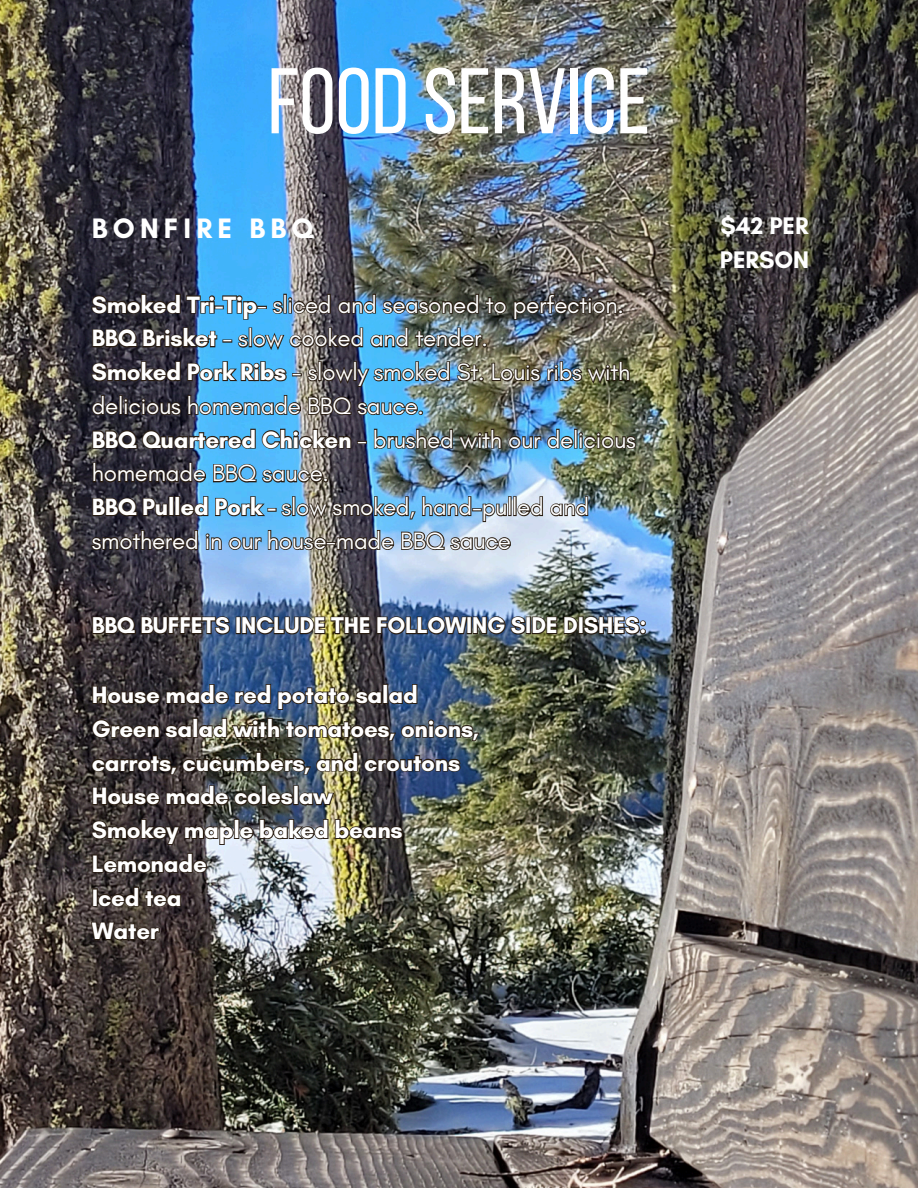
<style>
.page{position:relative;width:918px;height:1188px;background:#fff}
.page>*{position:absolute;margin:0;border:0;box-sizing:border-box;transform-origin:0 0}
.t1{font:93px "Bebas Neue";color:#fff}
.t2{font:700 28.65px "Glacial Indifference";letter-spacing:.18em;color:#fff}
.t3{font:700 24.45px/33.8px "Glacial Indifference";color:#fff}
.t4{font:24.15px/33.8px "Glacial Indifference";letter-spacing:-.01em;color:#fff}
.t5{font:700 24.15px/33.8px "Glacial Indifference";letter-spacing:-.01em;color:#fff}
.t6{font:700 23.25px "Glacial Indifference";letter-spacing:-.01em;color:#fff}
.s1{font-weight:700}
</style>
<div class="page">
<img style="left:0;top:0;width:918px;height:1188px">
<img style="left:90px;top:292px;width:541px;height:125px">
<img style="left:91px;top:428px;width:546px;height:57px">
<img style="left:91px;top:495px;width:498px;height:28px">
<img style="left:90px;top:529px;width:422px;height:34px">
<img style="left:91px;top:615px;width:556px;height:22px">
<img style="left:91px;top:683px;width:327px;height:28px">
<img style="left:91px;top:717px;width:390px;height:25px">
<img style="left:90px;top:751px;width:372px;height:25px">
<img style="left:91px;top:784px;width:244px;height:23px">
<img style="left:90px;top:818px;width:314px;height:28px">
<svg style="left:91px;top:852px;width:117px;height:22px;background:#382f2c"></svg>
<svg style="left:91px;top:886px;width:91px;height:22px;background:#392f2b"></svg>
<svg style="left:90px;top:921px;width:71px;height:21px"></svg>
<h4 class="t1" style="left:268px;top:64px;width:384px">FOODSERVICE</h4>
<h1 class="t2" style="left:92px;top:211px;width:224px">BONFIRE BBQ</h1>
<h2 class="t4" style="left:92px;top:287px;width:534px"><span class="s1">Smoked Tri-Tip</span>- sliced and seasoned to perfection.</h2>
<p class="t4" style="left:92px;top:321px;width:398px"><span class="s1">BBQ Brisket</span> - slow cooked and tender.</p>
<p class="t4" style="left:92px;top:355px;width:540px"><span class="s1">Smoked Pork Ribs</span> - slowly smoked St. Louis ribs with delicious homemade BBQ sauce.</p>
<p class="t4" style="left:92px;top:422px;width:545px"><span class="s1">BBQ Quartered Chicken</span> - brushed with our delicious homemade BBQ sauce.</p>
<p class="t4" style="left:92px;top:490px;width:499px"><span class="s1">BBQ Pulled Pork -</span> slow smoked, hand-pulled and smothered in our house-made BBQ sauce</p>
<p class="t6" style="left:92px;top:611px;width:556px">BBQ BUFFETS INCLUDE THE FOLLOWING SIDE DISHES:</p>
<h3 class="t5" style="left:92px;top:678px;width:389px">House made red potato salad<br>Green salad with tomatoes, onions, carrots, cucumbers, and croutons<br>House made coleslaw<br>Smokey maple baked beans<br>Lemonade<br>Iced tea<br>Water</h3>
<h3 class="t3" style="left:720px;top:209px;width:91px">$42 PER<br>PERSON</h3>
</div>
